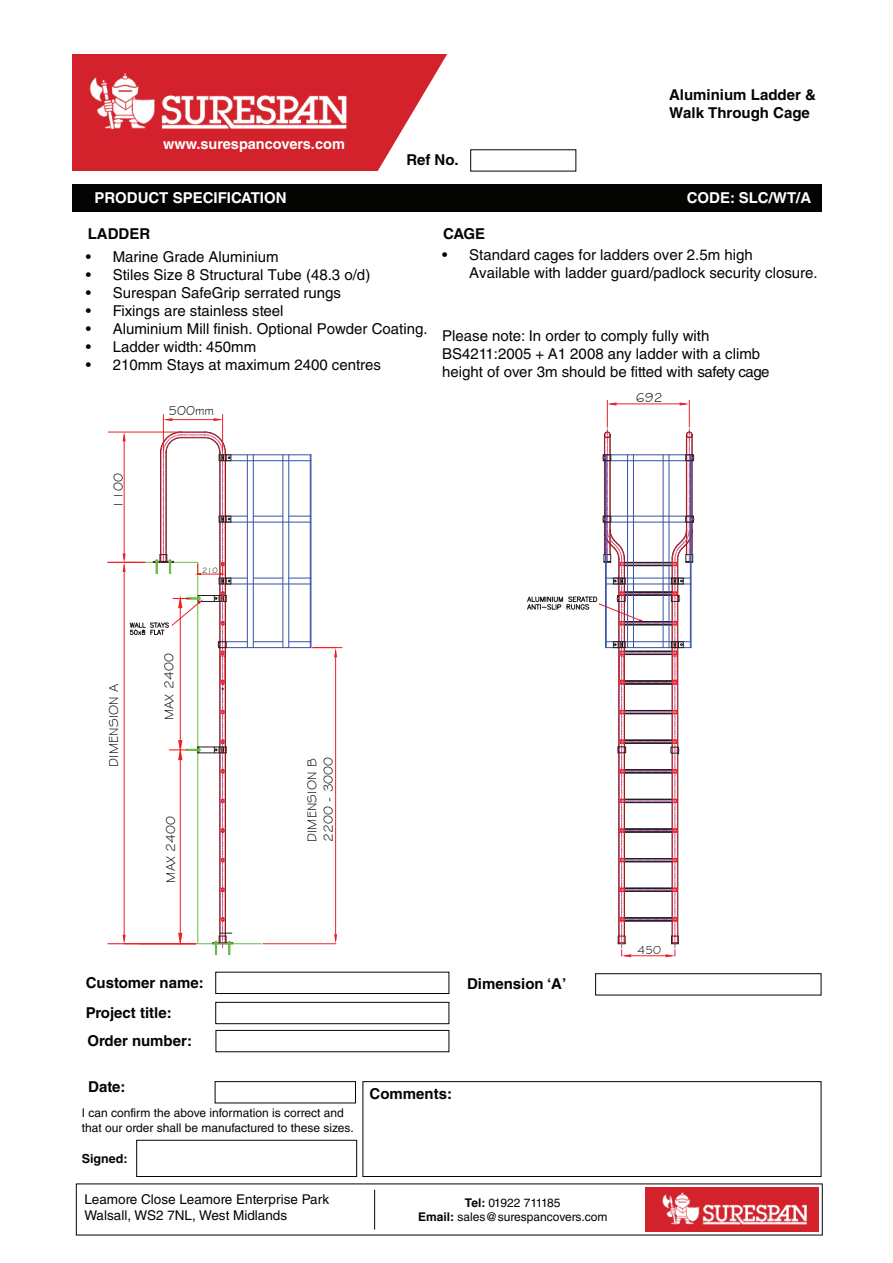
<style>
.page{position:relative;width:893px;height:1263px;background:#fff}
.page>*{position:absolute;margin:0;border:0;box-sizing:border-box;transform-origin:0 0}
.t1{font:15px/18px "Helvetica LT Std";color:#040503}
.t2{font:700 15px/30.2px "Helvetica LT Std";color:#040503}
.t3{font:700 15px "Helvetica LT Std";color:#fff}
.t4{font:700 15px/18px "Helvetica LT Std";color:#040504}
.t5{font:700 14.55px "Helvetica LT Std";color:#fff}
.t6{font:13.5px/16.2px "Helvetica LT Std";color:#040503}
.t7{font:13.5px/16.2px "Stylus BT";color:#040503}
.t8{font:700 12.45px "Helvetica LT Std";color:#040503}
.t9{font:12px/14.4px "Helvetica LT Std";color:#040503;text-align:center}
.t10{font:12px "Stylus BT";color:#040503}
.t11{font:7.95px "Stylus BT";color:#040503}
.s1{font-weight:700}
</style>
<div class="page">
<div style="left:215px;top:972px;width:234px;height:22px;border:1px solid #040504"></div>
<div style="left:215px;top:1002px;width:234px;height:22px;border:1px solid #040504"></div>
<div style="left:216px;top:1030px;width:233px;height:22px;border:1px solid #040504"></div>
<div style="left:362px;top:1081px;width:459px;height:96px;border:1px solid #040504"></div>
<div style="left:136px;top:1140px;width:221px;height:37px;border:1px solid #040504"></div>
<div style="left:595px;top:973px;width:226px;height:22px;border:1px solid #040504"></div>
<hr style="left:374px;top:1190px;width:1px;height:39px;background:#040504">
<div style="left:72px;top:54px;width:821px;height:116px;background:#d3222b"></div>
<img style="left:89px;top:73px;width:258px;height:57px">
<svg style="left:357px;top:54px;width:536px;height:118px;background:#f9e7e8"></svg>
<div style="left:72px;top:184px;width:750px;height:28px;background:#040503"></div>
<div style="left:646px;top:1187px;width:173px;height:44px;background:#d3222b"></div>
<img style="left:662px;top:1191px;width:145px;height:34px">
<hr style="left:108px;top:943px;width:88px;height:1px;background:#ee1f23">
<hr style="left:108px;top:562px;width:37px;height:1px;background:#ee1f23">
<hr style="left:108px;top:432px;width:74px;height:1px;background:#ee1f23">
<hr style="left:163px;top:414px;width:1px;height:37px;background:#ee1f23">
<hr style="left:222px;top:414px;width:1px;height:37px;background:#ee1f23">
<hr style="left:166px;top:419px;width:54px;height:1px;background:#ee1f23">
<hr style="left:288px;top:455px;width:1px;height:193px;background:#3853a3">
<hr style="left:283px;top:455px;width:1px;height:193px;background:#3853a3">
<hr style="left:253px;top:455px;width:1px;height:193px;background:#3853a3">
<hr style="left:247px;top:455px;width:1px;height:193px;background:#3853a3">
<hr style="left:226px;top:647px;width:85px;height:1px;background:#3853a3">
<hr style="left:310px;top:455px;width:1px;height:193px;background:#3853a3">
<hr style="left:311px;top:455px;width:1px;height:193px;background:#3853a3">
<hr style="left:226px;top:522px;width:85px;height:1px;background:#3853a3">
<hr style="left:253px;top:516px;width:30px;height:1px;background:#3853a3">
<svg style="left:289px;top:516px;width:21px;height:1px"></svg>
<hr style="left:253px;top:641px;width:30px;height:1px;background:#3853a3">
<hr style="left:226px;top:460px;width:85px;height:1px;background:#3853a3">
<hr style="left:226px;top:454px;width:85px;height:1px;background:#3853a3">
<hr style="left:226px;top:584px;width:85px;height:1px;background:#3853a3">
<hr style="left:253px;top:578px;width:30px;height:1px;background:#3853a3">
<svg style="left:289px;top:578px;width:21px;height:1px"></svg>
<hr style="left:263px;top:943px;width:73px;height:1px;background:#ee1f23">
<hr style="left:335px;top:650px;width:1px;height:291px;background:#ee1f23">
<div style="left:215px;top:1081px;width:141px;height:22px;border:1px solid #040504"></div>
<svg style="left:163px;top:418px;width:9px;height:3px"></svg>
<svg style="left:214px;top:418px;width:9px;height:3px"></svg>
<svg style="left:123px;top:431px;width:124px;height:524px"></svg>
<svg style="left:334px;top:934px;width:3px;height:10px"></svg>
<svg style="left:289px;top:641px;width:53px;height:16px"></svg>
<svg style="left:527px;top:400px;width:167px;height:557px"></svg>
<p class="t5" style="left:163px;top:135px;width:183px">www.surespancovers.com</p>
<p class="t3" style="left:95px;top:189px;width:193px">PRODUCT SPECIFICATION</p>
<p class="t2" style="left:407px;top:144px;width:54px">Ref No.</p>
<p class="t4" style="left:669px;top:85px;width:148px">Aluminium Ladder &amp;<br>Walk Through Cage</p>
<p class="t3" style="left:687px;top:189px;width:126px">CODE: SLC/WT/A</p>
<p class="t2" style="left:88px;top:218px;width:64px">LADDER</p>
<p class="t2" style="left:443px;top:218px;width:44px">CAGE</p>
<p class="t1" style="left:469px;top:246px;width:350px;text-indent:-27px">• Standard cages for ladders over 2.5m high<br>Available with ladder guard/padlock security closure.</p>
<p class="t1" style="left:86px;top:248px;width:194px">• Marine Grade Aluminium</p>
<p class="t1" style="left:86px;top:266px;width:286px">• Stiles Size 8 Structural Tube (48.3 o/d)</p>
<p class="t1" style="left:86px;top:284px;width:257px">• Surespan SafeGrip serrated rungs</p>
<p class="t1" style="left:86px;top:302px;width:199px">• Fixings are stainless steel</p>
<p class="t1" style="left:86px;top:320px;width:343px">• Aluminium Mill finish. Optional Powder Coating.</p>
<p class="t1" style="left:86px;top:338px;width:172px">• Ladder width: 450mm</p>
<p class="t1" style="left:86px;top:356px;width:297px">• 210mm Stays at maximum 2400 centres</p>
<p class="t1" style="left:442px;top:327px;width:329px">Please note: In order to comply fully with<br>BS4211:2005 + A1 2008 any ladder with a climb height of over 3m should be fitted with safety cage</p>
<p class="t7" style="left:110px;top:509px;width:37px;rotate:-90deg">1100</p>
<p class="t7" style="left:168px;top:403px;width:47px">500mm</p>
<p class="t11" style="left:202px;top:565px;width:17px">210</p>
<p class="t7" style="left:636px;top:390px;width:28px">692</p>
<p class="t7" style="left:106px;top:767px;width:85px;rotate:-90deg">DIMENSION A</p>
<p class="t7" style="left:161px;top:720px;width:68px;rotate:-90deg">MAX 2400</p>
<p class="t7" style="left:162px;top:883px;width:68px;rotate:-90deg">MAX 2400</p>
<p class="t7" style="left:304px;top:842px;width:87px;rotate:-90deg">DIMENSION B<br>2200 - 3000</p>
<p class="t2" style="left:86px;top:967px;width:120px">Customer name:<br>Project title:</p>
<p class="t2" style="left:467px;top:968px;width:101px">Dimension ‘A’</p>
<p class="t2" style="left:87px;top:1025px;width:106px">Order number:</p>
<p class="t2" style="left:88px;top:1072px;width:39px">Date:</p>
<p class="t2" style="left:370px;top:1079px;width:84px">Comments:</p>
<p class="t9" style="left:82px;top:1106px;width:273px;text-align:left">I can confirm the above information is correct and that our order shall be manufactured to these sizes.</p>
<p class="t8" style="left:82px;top:1151px;width:47px">Signed:</p>
<p class="t6" style="left:84px;top:1191px;width:246px">Leamore Close Leamore Enterprise Park<br>Walsall, WS2 7NL, West Midlands</p>
<p class="t9" style="left:418px;top:1195px;width:191px"><span class="s1">Tel:</span> 01922 711185<br><span class="s1">Email:</span> sales@surespancovers.com</p>
<p class="t10" style="left:637px;top:943px;width:25px">450</p>
</div>
